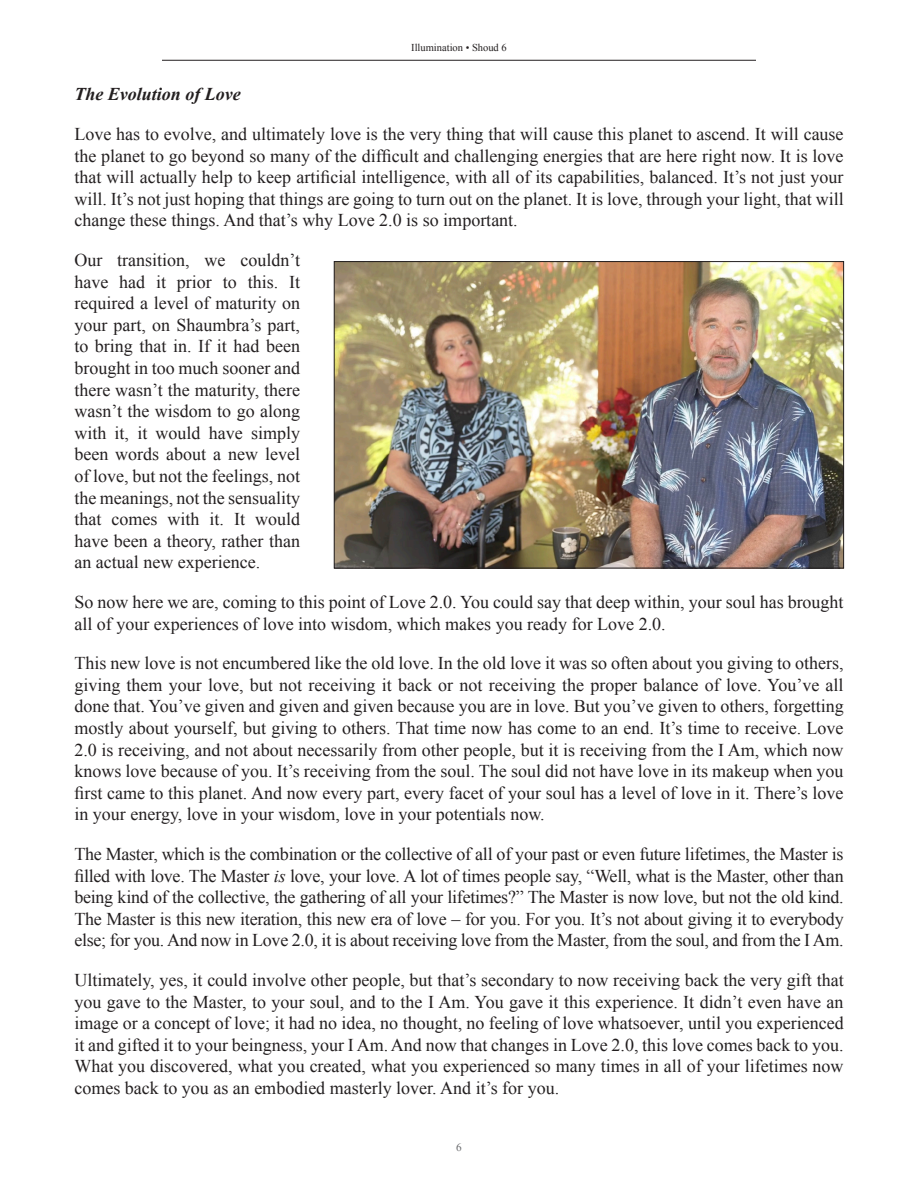
<style>
.page{position:relative;width:918px;height:1188px;background:#fff}
.page>*{position:absolute;margin:0;border:0;box-sizing:border-box;transform-origin:0 0}
.t1{font:18px/21.6px "Times New Roman";color:#231f20;text-align:justify}
.t2{font:italic 700 18px "Times New Roman";color:#231f20}
.t3{font:11.25px "Times New Roman";color:#6c6d70}
.t4{font:10.5px "Times New Roman";color:#231f20}
.s1{font-style:italic}
</style>
<div class="page">
<hr style="left:162px;top:60px;width:594px;height:1px;background:#231f20">
<img style="left:336px;top:263px;width:506px;height:303px">
<div style="left:334px;top:261px;width:510px;height:307px;border:1px solid #231f20"></div>
<p class="t4" style="left:411px;top:41px;width:97px">Illumination • Shoud 6</p>
<p class="t2" style="left:74px;top:82px;width:168px">The Evolution of Love</p>
<p class="t1" style="left:74px;top:123px;width:771px">Love has to evolve, and ultimately love is the very thing that will cause this planet to ascend. It will cause the planet to go beyond so many of the difficult and challenging energies that are here right now. It is love that will actually help to keep artificial intelligence, with all of its capabilities, balanced. It’s not just your will. It’s not just hoping that things are going to turn out on the planet. It is love, through your light, that will change these things. And that’s why Love 2.0 is so important.</p>
<p class="t1" style="left:74px;top:249px;width:227px">Our transition, we couldn’t have had it prior to this. It required a level of maturity on your part, on Shaumbra’s part, to bring that in. If it had been brought in too much sooner and there wasn’t the maturity, there wasn’t the wisdom to go along with it, it would have simply been words about a new level of love, but not the feelings, not the meanings, not the sensuality that comes with it. It would have been a theory, rather than an actual new experience.</p>
<p class="t1" style="left:74px;top:591px;width:771px">So now here we are, coming to this point of Love 2.0. You could say that deep within, your soul has brought all of your experiences of love into wisdom, which makes you ready for Love 2.0.</p>
<p class="t1" style="left:74px;top:652px;width:771px">This new love is not encumbered like the old love. In the old love it was so often about you giving to others, giving them your love, but not receiving it back or not receiving the proper balance of love. You’ve all done that. You’ve given and given and given because you are in love. But you’ve given to others, forgetting mostly about yourself, but giving to others. That time now has come to an end. It’s time to receive. Love 2.0 is receiving, and not about necessarily from other people, but it is receiving from the I Am, which now knows love because of you. It’s receiving from the soul. The soul did not have love in its makeup when you first came to this planet. And now every part, every facet of your soul has a level of love in it. There’s love in your energy, love in your wisdom, love in your potentials now.</p>
<p class="t1" style="left:74px;top:843px;width:771px">The Master, which is the combination or the collective of all of your past or even future lifetimes, the Master is filled with love. The Master <span class="s1">is</span> love, your love. A lot of times people say, “Well, what is the Master, other than being kind of the collective, the gathering of all your lifetimes?” The Master is now love, but not the old kind.<br>The Master is this new iteration, this new era of love – for you. For you. It’s not about giving it to everybody else; for you. And now in Love 2.0, it is about receiving love from the Master, from the soul, and from the I Am.</p>
<p class="t1" style="left:74px;top:969px;width:771px">Ultimately, yes, it could involve other people, but that’s secondary to now receiving back the very gift that you gave to the Master, to your soul, and to the I Am. You gave it this experience. It didn’t even have an image or a concept of love; it had no idea, no thought, no feeling of love whatsoever, until you experienced it and gifted it to your beingness, your I Am. And now that changes in Love 2.0, this love comes back to you.<br>What you discovered, what you created, what you experienced so many times in all of your lifetimes now comes back to you as an embodied masterly lover. And it’s for you.</p>
<p class="t3" style="left:456px;top:1139px;width:7px">6</p>
</div>
